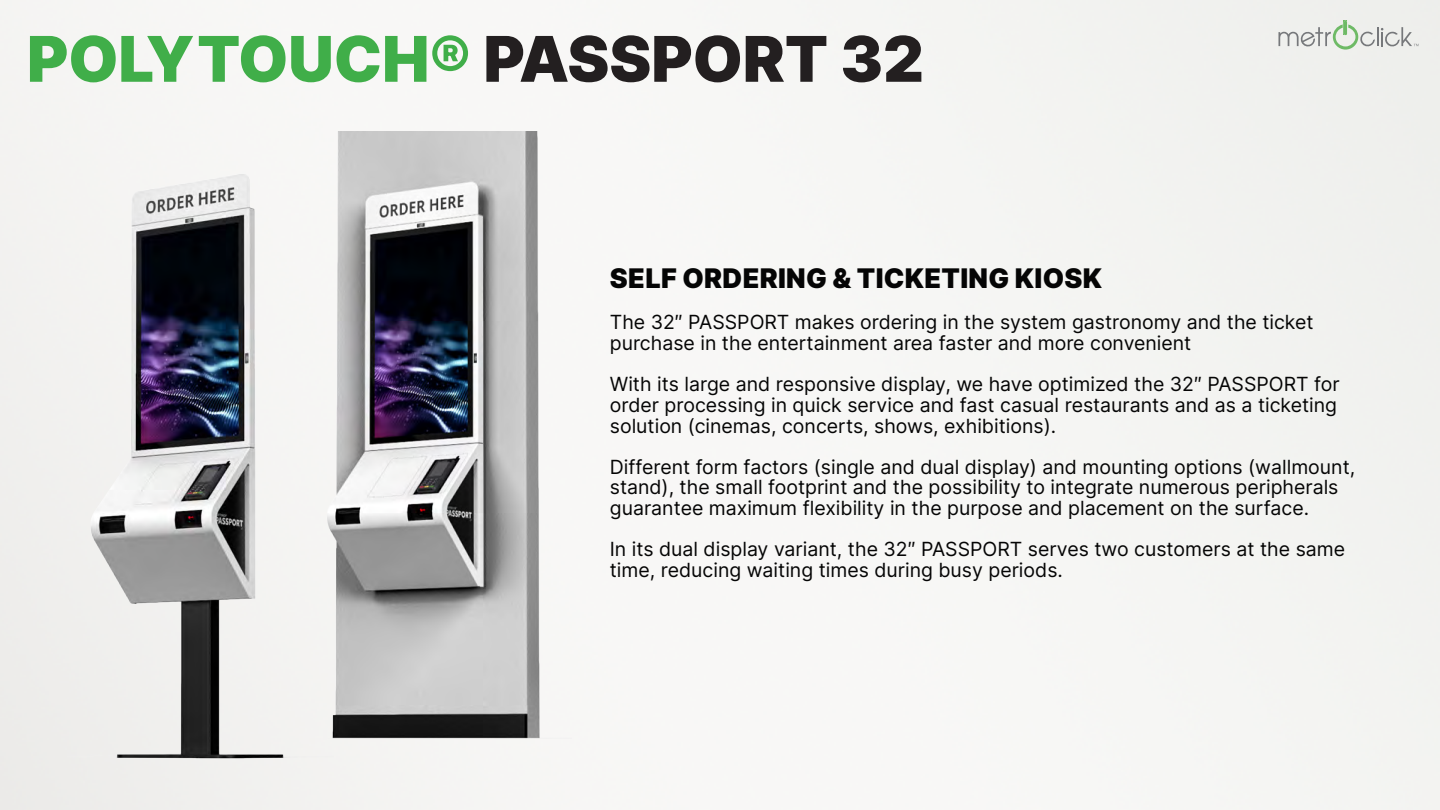
<style>
.page{position:relative;width:1440px;height:810px;background:#f6f5f4}
.page>*{position:absolute;margin:0;border:0;box-sizing:border-box;transform-origin:0 0}
.t1{font:900 63px "Inter";color:#40ae49}
.t2{font:900 27px "Inter";letter-spacing:.01em;color:#050505}
.t3{font:19.5px/20.5px "Inter";color:#050505}
.s1{color:#231f20}
</style>
<div class="page">
<hr style="left:1344px;top:21px;width:3px;height:14px;background:#6eba66;border-radius:2px">
<svg style="left:1278px;top:25px;width:140px;height:25px;background:#d4dad3"></svg>
<img style="left:68px;top:170px;width:225px;height:596px">
<img style="left:293px;top:132px;width:278px;height:638px">
<p class="t1" style="left:27px;top:13px;width:898px">POLYTOUCH® <span class="s1">PASSPORT 32</span></p>
<p class="t2" style="left:610px;top:259px;width:494px">SELF ORDERING &amp; TICKETING KIOSK</p>
<p class="t3" style="left:610px;top:312px;width:705px">The 32″ PASSPORT makes ordering in the system gastronomy and the ticket purchase in the entertainment area faster and more convenient</p>
<p class="t3" style="left:610px;top:374px;width:731px">With its large and responsive display, we have optimized the 32″ PASSPORT for order processing in quick service and fast casual restaurants and as a ticketing solution (cinemas, concerts, shows, exhibitions).</p>
<p class="t3" style="left:610px;top:456px;width:747px">Different form factors (single and dual display) and mounting options (wallmount, stand), the small footprint and the possibility to integrate numerous peripherals guarantee maximum flexibility in the purpose and placement on the surface.</p>
<p class="t3" style="left:610px;top:538px;width:737px">In its dual display variant, the 32″ PASSPORT serves two customers at the same time, reducing waiting times during busy periods.</p>
</div>
